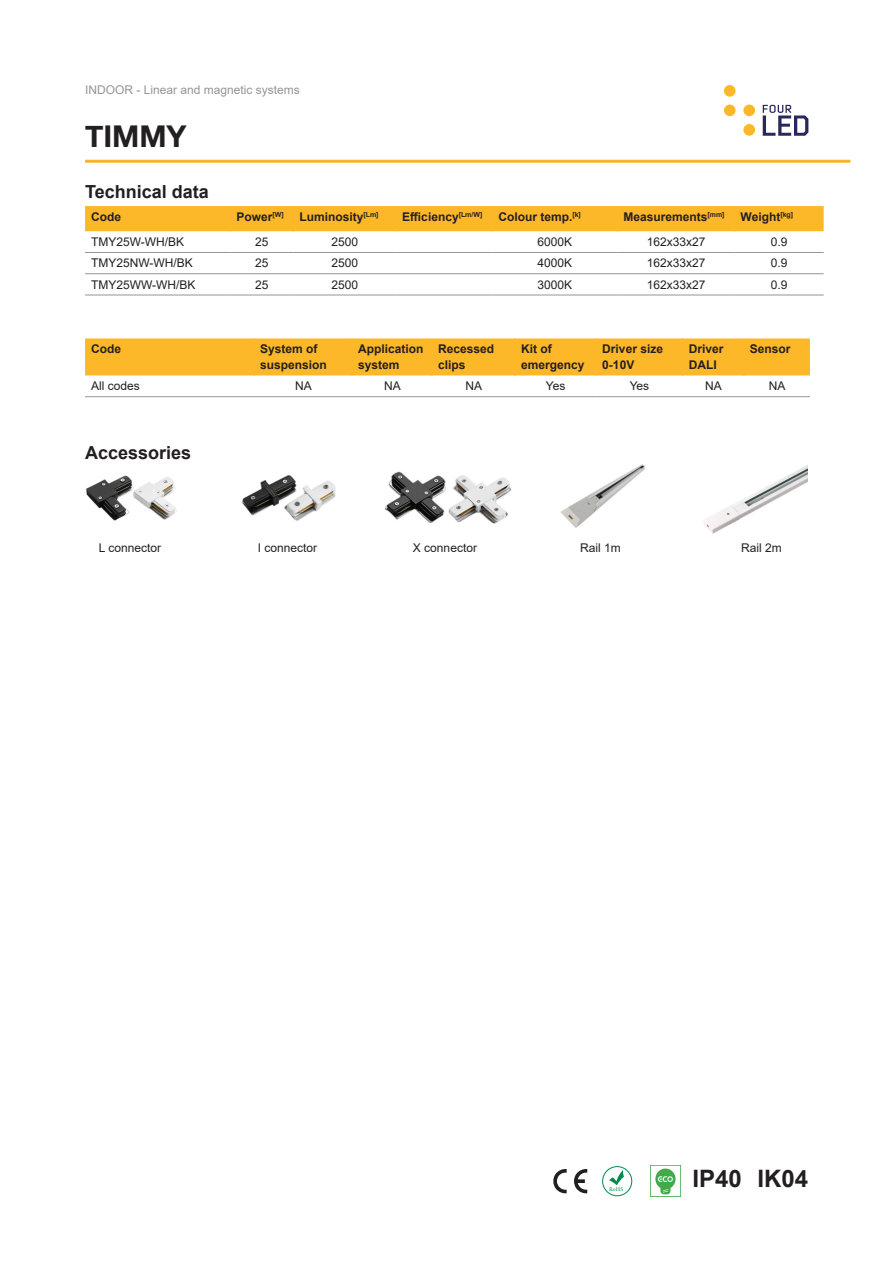
<style>
.page{position:relative;width:893px;height:1263px;background:#fff}
.page>*{position:absolute;margin:0;border:0;box-sizing:border-box;transform-origin:0 0}
.t1{font:700 30px "Helvetica Neue";color:#231f20}
.t2{font:700 24px "Arial";color:#231f20}
.t3{font:700 18px "Arial";color:#231f20}
.t4{font:700 12px/16.2px "Arial";color:#231f20}
.t5{font:12px "Arial";color:#231f20}
.t6{font:12px "Arial";color:#939598}
.t7{font:5.85px "Minion Pro";color:#008b4e}
</style>
<div class="page">
<hr style="left:85px;top:160px;width:765px;height:3px;background:#f5b42b">
<svg style="left:763px;top:105px;width:45px;height:31px"></svg>
<div style="left:743px;top:105px;width:12px;height:11px;background:#fdb82a;border-radius:50%"></div>
<div style="left:743px;top:124px;width:12px;height:12px;background:#fdb82a;border-radius:50%"></div>
<div style="left:724px;top:85px;width:12px;height:12px;background:#fdb82a;border-radius:50%"></div>
<div style="left:724px;top:105px;width:12px;height:11px;background:#fdb82a;border-radius:50%"></div>
<svg style="left:574px;top:1169px;width:13px;height:25px"></svg>
<svg style="left:553px;top:1169px;width:14px;height:25px"></svg>
<svg style="left:609px;top:1170px;width:15px;height:15px"></svg>
<div style="left:602px;top:1166px;width:30px;height:30px;border:1px solid #008b4e;border-radius:50%"></div>
<hr style="left:85px;top:252px;width:145px;height:1px;background:#939598">
<hr style="left:230px;top:252px;width:63px;height:1px;background:#939598">
<hr style="left:293px;top:252px;width:103px;height:1px;background:#939598">
<hr style="left:396px;top:252px;width:96px;height:1px;background:#939598">
<hr style="left:492px;top:252px;width:125px;height:1px;background:#939598">
<hr style="left:617px;top:252px;width:118px;height:1px;background:#939598">
<hr style="left:735px;top:252px;width:89px;height:1px;background:#939598">
<hr style="left:85px;top:273px;width:145px;height:1px;background:#939598">
<hr style="left:230px;top:273px;width:63px;height:1px;background:#939598">
<hr style="left:293px;top:273px;width:103px;height:1px;background:#939598">
<hr style="left:396px;top:273px;width:96px;height:1px;background:#939598">
<hr style="left:492px;top:273px;width:125px;height:1px;background:#939598">
<hr style="left:617px;top:273px;width:118px;height:1px;background:#939598">
<hr style="left:735px;top:273px;width:89px;height:1px;background:#939598">
<hr style="left:85px;top:295px;width:145px;height:1px;background:#939598">
<hr style="left:230px;top:295px;width:63px;height:1px;background:#939598">
<hr style="left:293px;top:295px;width:103px;height:1px;background:#939598">
<hr style="left:396px;top:295px;width:96px;height:1px;background:#939598">
<hr style="left:492px;top:295px;width:125px;height:1px;background:#939598">
<hr style="left:617px;top:295px;width:118px;height:1px;background:#939598">
<hr style="left:735px;top:295px;width:89px;height:1px;background:#939598">
<div style="left:85px;top:206px;width:739px;height:25px;background:#fdb82a"></div>
<div style="left:85px;top:338px;width:725px;height:37px;background:#fdb82a"></div>
<hr style="left:85px;top:396px;width:169px;height:1px;background:#939598">
<hr style="left:254px;top:396px;width:98px;height:1px;background:#939598">
<hr style="left:352px;top:396px;width:80px;height:1px;background:#939598">
<hr style="left:432px;top:396px;width:83px;height:1px;background:#939598">
<hr style="left:515px;top:396px;width:81px;height:1px;background:#939598">
<hr style="left:596px;top:396px;width:87px;height:1px;background:#939598">
<hr style="left:683px;top:396px;width:61px;height:1px;background:#939598">
<hr style="left:744px;top:396px;width:66px;height:1px;background:#939598">
<hr style="left:254px;top:338px;width:1px;height:37px;background:#fdb82a">
<hr style="left:351px;top:338px;width:2px;height:37px;background:#fdb82a">
<hr style="left:431px;top:338px;width:2px;height:37px;background:#fdb82a">
<hr style="left:514px;top:338px;width:2px;height:37px;background:#fdb82a">
<hr style="left:596px;top:338px;width:1px;height:37px;background:#fdb82a">
<hr style="left:682px;top:338px;width:1px;height:37px;background:#fdb82a">
<hr style="left:743px;top:338px;width:2px;height:37px;background:#fdb82a">
<img style="left:86px;top:475px;width:91px;height:46px">
<img style="left:561px;top:464px;width:84px;height:64px">
<img style="left:704px;top:465px;width:104px;height:69px">
<img style="left:242px;top:475px;width:94px;height:46px">
<img style="left:384px;top:471px;width:127px;height:53px">
<img style="left:650px;top:1166px;width:31px;height:30px">
<p class="t6" style="left:85px;top:81px;width:216px">INDOOR - Linear and magnetic systems</p>
<p class="t1" style="left:85px;top:118px;width:103px">TIMMY</p>
<p class="t3" style="left:85px;top:179px;width:125px">Technical data</p>
<p class="t4" style="left:91px;top:209px;width:31px">Code</p>
<p class="t4" style="left:236px;top:209px;width:49px">Power<sup>[W]</sup></p>
<p class="t4" style="left:299px;top:209px;width:81px">Luminosity<sup>[Lm]</sup></p>
<p class="t4" style="left:402px;top:209px;width:82px">Efficiency<sup>[Lm/W]</sup></p>
<p class="t4" style="left:498px;top:209px;width:84px">Colour temp.<sup>[k]</sup></p>
<p class="t4" style="left:623px;top:209px;width:103px">Measurements<sup>[mm]</sup></p>
<p class="t4" style="left:741px;top:209px;width:54px">Weight<sup>[kg]</sup></p>
<p class="t5" style="left:91px;top:234px;width:95px">TMY25W-WH/BK</p>
<p class="t5" style="left:255px;top:234px;width:15px">25</p>
<p class="t5" style="left:331px;top:234px;width:28px">2500</p>
<p class="t5" style="left:538px;top:234px;width:36px">6000K</p>
<p class="t5" style="left:647px;top:234px;width:60px">162x33x27</p>
<p class="t5" style="left:771px;top:234px;width:18px">0.9</p>
<p class="t5" style="left:91px;top:255px;width:103px">TMY25NW-WH/BK</p>
<p class="t5" style="left:255px;top:255px;width:15px">25</p>
<p class="t5" style="left:331px;top:255px;width:28px">2500</p>
<p class="t5" style="left:538px;top:255px;width:36px">4000K</p>
<p class="t5" style="left:647px;top:255px;width:60px">162x33x27</p>
<p class="t5" style="left:771px;top:255px;width:18px">0.9</p>
<p class="t5" style="left:91px;top:276px;width:106px">TMY25WW-WH/BK</p>
<p class="t5" style="left:255px;top:276px;width:15px">25</p>
<p class="t5" style="left:331px;top:276px;width:28px">2500</p>
<p class="t5" style="left:538px;top:276px;width:36px">3000K</p>
<p class="t5" style="left:647px;top:276px;width:60px">162x33x27</p>
<p class="t5" style="left:771px;top:276px;width:18px">0.9</p>
<p class="t4" style="left:91px;top:341px;width:31px">Code</p>
<p class="t4" style="left:260px;top:341px;width:59px">System of</p>
<p class="t4" style="left:260px;top:357px;width:68px">suspension</p>
<p class="t4" style="left:358px;top:341px;width:67px">Application system</p>
<p class="t4" style="left:438px;top:341px;width:58px">Recessed clips</p>
<p class="t4" style="left:521px;top:341px;width:32px">Kit of</p>
<p class="t4" style="left:521px;top:357px;width:65px">emergency</p>
<p class="t4" style="left:602px;top:341px;width:62px">Driver size<br>0-10V</p>
<p class="t4" style="left:689px;top:341px;width:36px">Driver</p>
<p class="t4" style="left:689px;top:357px;width:29px">DALI</p>
<p class="t4" style="left:750px;top:341px;width:42px">Sensor</p>
<p class="t5" style="left:91px;top:378px;width:50px">All codes</p>
<p class="t5" style="left:295px;top:378px;width:18px">NA</p>
<p class="t5" style="left:384px;top:378px;width:18px">NA</p>
<p class="t5" style="left:465px;top:378px;width:18px">NA</p>
<p class="t5" style="left:546px;top:378px;width:21px">Yes</p>
<p class="t5" style="left:630px;top:378px;width:21px">Yes</p>
<p class="t5" style="left:705px;top:378px;width:18px">NA</p>
<p class="t5" style="left:769px;top:378px;width:18px">NA</p>
<p class="t3" style="left:85px;top:440px;width:108px">Accessories</p>
<p class="t5" style="left:99px;top:540px;width:64px">L connector</p>
<p class="t5" style="left:258px;top:540px;width:61px">I connector</p>
<p class="t5" style="left:413px;top:540px;width:66px">X connector</p>
<p class="t5" style="left:580px;top:540px;width:42px">Rail 1m</p>
<p class="t5" style="left:741px;top:540px;width:42px">Rail 2m</p>
<p class="t7" style="left:609px;top:1185px;width:15px">RoHS</p>
<p class="t2" style="left:693px;top:1161px;width:51px">IP40</p>
<p class="t2" style="left:757px;top:1161px;width:52px">IK04</p>
</div>
